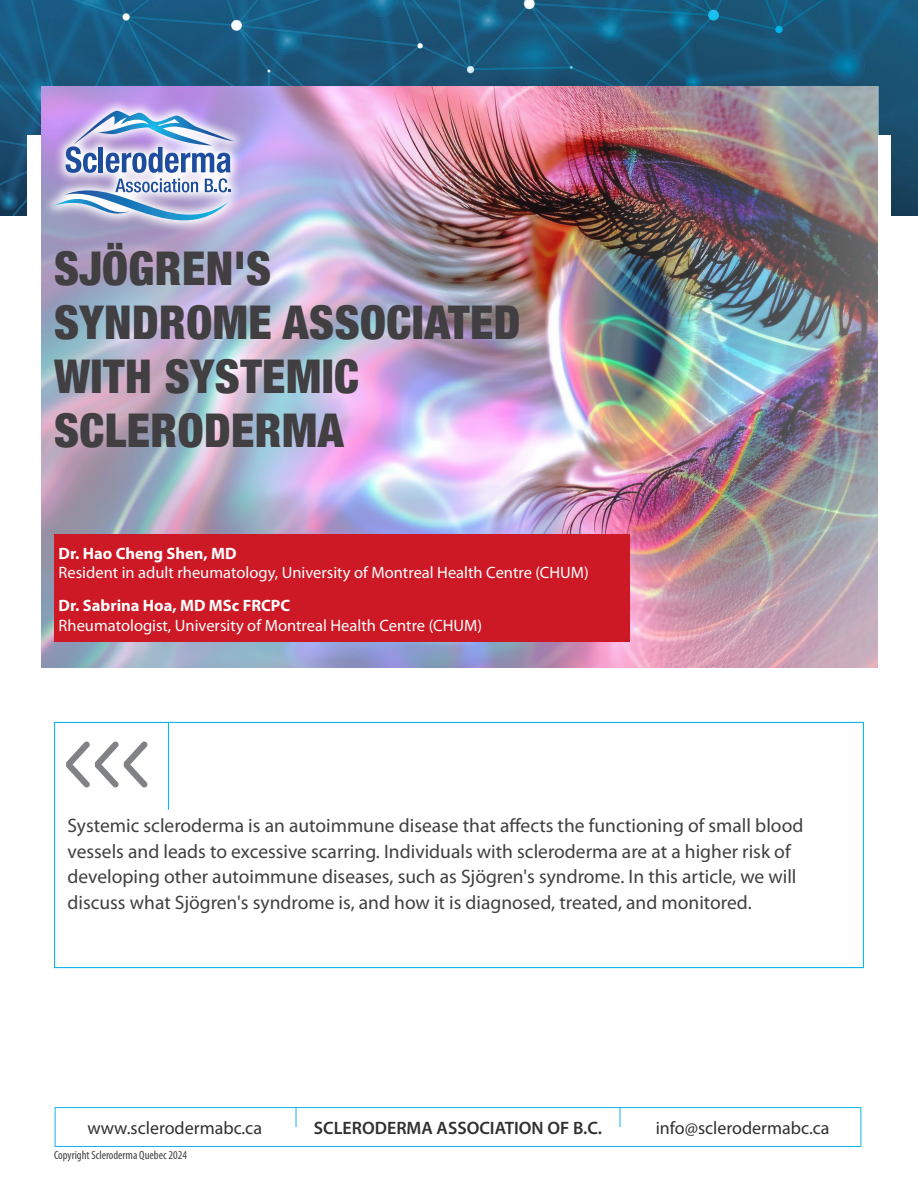
<style>
.page{position:relative;width:918px;height:1188px;background:#fff}
.page>*{position:absolute;margin:0;border:0;box-sizing:border-box;transform-origin:0 0}
.Fiche_Titre{font:900 condensed 46.5px/54px "Helvetica Neue";letter-spacing:.01em;color:#413f41}
.intro_box{font:19.5px/25.5px "Myriad Pro";color:#413f41}
.t1{font:18px "Myriad Pro";color:#312f30}
.t2{font:600 18px "Myriad Pro";color:#312f30}
.contenu{font:16.5px "Myriad Pro";color:#fff}
.contenu-2{font:700 16.5px "Myriad Pro";color:#fff}
.t3{font:condensed 12px "Myriad Pro";color:#413f41}
</style>
<div class="page">
<img style="left:0;top:0;width:918px;height:216px">
<svg style="left:27px;top:66px;width:864px;height:69px;background:#1a5579"></svg>
<div style="left:55px;top:1107px;width:806px;height:40px;border:1px solid #13b4e8"></div>
<svg style="left:296px;top:1107px;width:1px;height:20px"></svg>
<svg style="left:620px;top:1107px;width:1px;height:20px"></svg>
<svg style="left:810px;top:0;width:108px;height:108px;background:#18597c"></svg>
<div style="left:27px;top:135px;width:864px;height:710px;background:#fff"></div>
<img style="left:41px;top:86px;width:837px;height:581px">
<div style="left:54px;top:722px;width:810px;height:246px;border:1px solid #13b4e8"></div>
<hr style="left:168px;top:722px;width:1px;height:88px;background:#13b4e8">
<svg style="left:66px;top:741px;width:82px;height:47px"></svg>
<div style="left:54px;top:534px;width:576px;height:108px;background:#cd1825"></div>
<svg style="left:42px;top:98px;width:204px;height:135px;background:#b899df"></svg>
<svg style="left:54px;top:111px;width:188px;height:129px;background:#abb1d9"></svg>
<p class="Fiche_Titre" style="left:54px;top:239px;width:468px">SJÖGREN'S<br>SYNDROME ASSOCIATED<br>WITH SYSTEMIC<br>SCLERODERMA</p>
<p class="contenu-2" style="left:58px;top:542px;width:180px">Dr. Hao Cheng Shen, MD</p>
<p class="contenu" style="left:58px;top:562px;width:532px">Resident in adult rheumatology, University of Montreal Health Centre (CHUM)</p>
<p class="contenu-2" style="left:58px;top:595px;width:233px">Dr. Sabrina Hoa, MD MSc FRCPC</p>
<p class="contenu" style="left:58px;top:615px;width:425px">Rheumatologist, University of Montreal Health Centre (CHUM)</p>
<p class="intro_box" style="left:68px;top:813px;width:737px">Systemic scleroderma is an autoimmune disease that affects the functioning of small blood vessels and leads to excessive scarring. Individuals with scleroderma are at a higher risk of developing other autoimmune diseases, such as Sjögren's syndrome. In this article, we will discuss what Sjögren's syndrome is, and how it is diagnosed, treated, and monitored.</p>
<p class="t1" style="left:87px;top:1117px;width:176px">www.sclerodermabc.ca</p>
<p class="t2" style="left:314px;top:1116px;width:290px">SCLERODERMA ASSOCIATION OF B.C.</p>
<p class="t1" style="left:656px;top:1117px;width:175px">info@sclerodermabc.ca</p>
<p class="t3" style="left:54px;top:1148px;width:135px">Copyright Scleroderma Quebec 2024</p>
</div>
